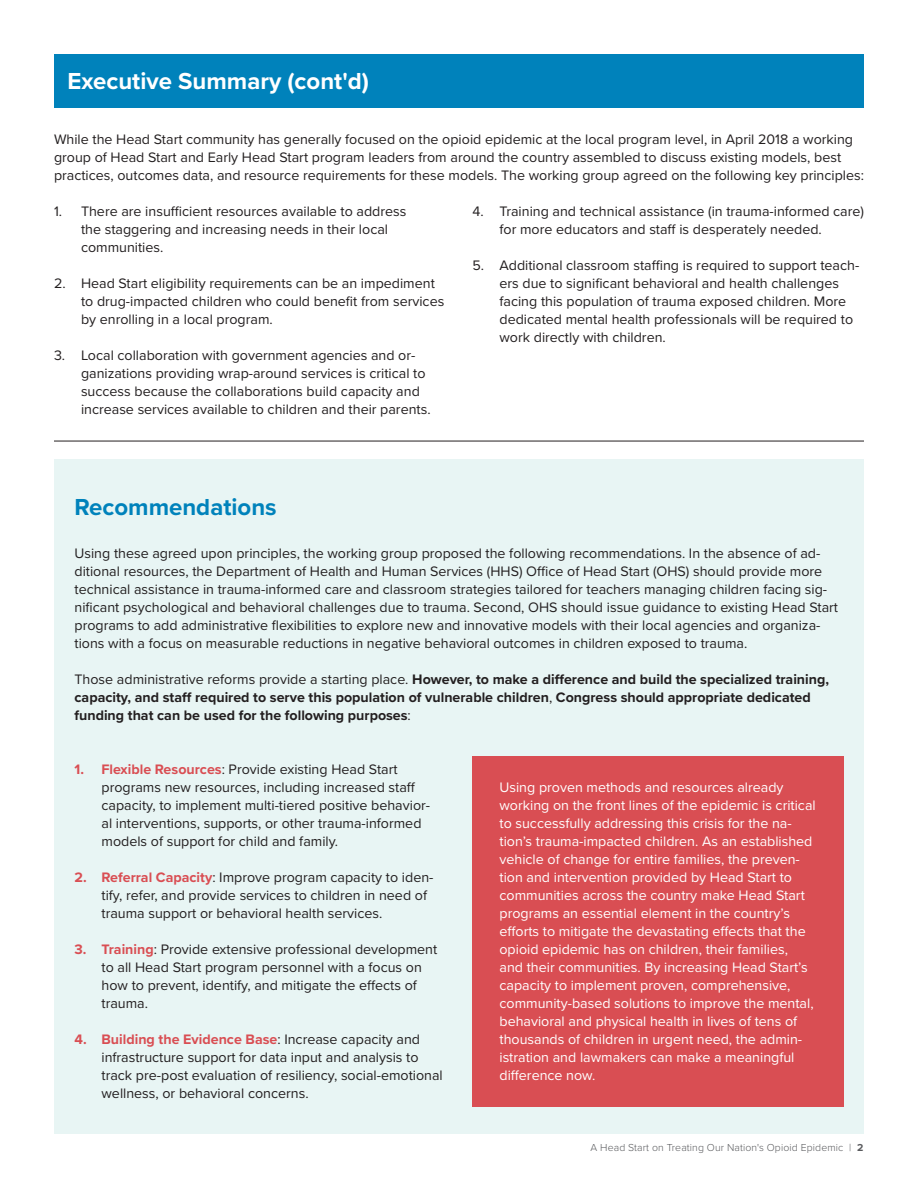
<style>
.page{position:relative;width:918px;height:1188px;background:#fff}
.page>*{position:absolute;margin:0;border:0;box-sizing:border-box;transform-origin:0 0}
.Section_Article_Titl{font:700 24px "Proxima Nova";color:#fff}
.Section_Article_Titl-2{font:700 24px "Proxima Nova";color:#0082bb}
.Body_Text{font:14.25px/18px "Proxima Nova";color:#231f20}
.Body_Text-2{font:14.25px/18px "Proxima Nova";color:#fff}
.Body_Text-3{font:700 14.25px/18px "Proxima Nova";color:#231f20}
.Page_Title{font:300 10.5px "Proxima Nova";letter-spacing:.01em;color:#595a5d}
.s1{font-weight:400}
.s2{font-weight:700;color:#d94e53}
.s3{font-weight:700}
</style>
<div class="page">
<div style="left:54px;top:459px;width:810px;height:675px;background:#e8f5f4"></div>
<div style="left:472px;top:756px;width:371px;height:351px;background:#d94e53"></div>
<hr style="left:54px;top:441px;width:810px;height:1px;background:#231f20">
<div style="left:54px;top:54px;width:810px;height:54px;background:#0082bb"></div>
<p class="Section_Article_Titl" style="left:68px;top:63px;width:303px">Executive Summary (cont'd)</p>
<p class="Body_Text" style="left:54px;top:131px;width:812px">While the Head Start community has generally focused on the opioid epidemic at the local program level, in April 2018 a working group of Head Start and Early Head Start program leaders from around the country assembled to discuss existing models, best practices, outcomes data, and resource requirements for these models. The working group agreed on the following key principles:</p>
<p class="Body_Text" style="left:81px;top:203px;width:327px;text-indent:-27px">1. There are insufficient resources available to address the staggering and increasing needs in their local communities.</p>
<p class="Body_Text" style="left:81px;top:275px;width:365px;text-indent:-27px">2. Head Start eligibility requirements can be an impediment to drug-impacted children who could benefit from services by enrolling in a local program.</p>
<p class="Body_Text" style="left:81px;top:347px;width:351px;text-indent:-27px">3. Local collaboration with government agencies and or&shy;ganizations providing wrap-around services is critical to success because the collaborations build capacity and increase services available to children and their parents.</p>
<p class="Body_Text" style="left:500px;top:203px;width:366px;text-indent:-27px">4. Training and technical assistance (in trauma-informed care) for more educators and staff is desperately needed.</p>
<p class="Body_Text" style="left:500px;top:257px;width:361px;text-indent:-27px">5. Additional classroom staffing is required to support teach&shy;ers due to significant behavioral and health challenges facing this population of trauma exposed children. More dedicated mental health professionals will be required to work directly with children.</p>
<p class="Section_Article_Titl-2" style="left:75px;top:489px;width:204px">Recommendations</p>
<p class="Body_Text" style="left:75px;top:545px;width:765px">Using these agreed upon principles, the working group proposed the following recommendations. In the absence of ad&shy;ditional resources, the Department of Health and Human Services (HHS) Office of Head Start (OHS) should provide more technical assistance in trauma-informed care and classroom strategies tailored for teachers managing children facing sig&shy;nificant psychological and behavioral challenges due to trauma. Second, OHS should issue guidance to existing Head Start programs to add administrative flexibilities to explore new and innovative models with their local agencies and organiza&shy;tions with a focus on measurable reductions in negative behavioral outcomes in children exposed to trauma.</p>
<p class="Body_Text-3" style="left:75px;top:670px;width:756px"><span class="s1">Those administrative reforms provide a starting place.</span> However, to make a difference and build the specialized training, capacity, and staff required to serve this population of vulnerable children<span class="s1">,</span> Congress should appropriate dedicated funding that can be used for the following purposes<span class="s1">:</span></p>
<p class="Body_Text" style="left:102px;top:761px;width:330px;text-indent:-27px"><span class="s2">1. Flexible Resources</span>: Provide existing Head Start programs new resources, including increased staff capacity, to implement multi-tiered positive behavior&shy;al interventions, supports, or other trauma-informed models of support for child and family.</p>
<p class="Body_Text" style="left:102px;top:869px;width:333px;text-indent:-27px"><span class="s2">2. Referral Capacity</span>: Improve program capacity to iden&shy;tify, refer, and provide services to children in need of trauma support or behavioral health services.</p>
<p class="Body_Text" style="left:102px;top:941px;width:337px;text-indent:-27px"><span class="s2">3. Training</span>: Provide extensive professional development to all Head Start program personnel with a focus on how to prevent, identify, and mitigate the effects of trauma.</p>
<p class="Body_Text" style="left:102px;top:1031px;width:343px;text-indent:-27px"><span class="s2">4. Building the Evidence Base</span>: Increase capacity and infrastructure support for data input and analysis to track pre-post evaluation of resiliency, social-emotional wellness, or behavioral concerns.</p>
<p class="Body_Text-2" style="left:500px;top:779px;width:318px">Using proven methods and resources already working on the front lines of the epidemic is critical to successfully addressing this crisis for the na&shy;tion’s trauma-impacted children. As an established vehicle of change for entire families, the preven&shy;tion and intervention provided by Head Start to communities across the country make Head Start programs an essential element in the country’s efforts to mitigate the devastating effects that the opioid epidemic has on children, their families,<br>and their communities. By increasing Head Start’s capacity to implement proven, comprehensive, community-based solutions to improve the mental, behavioral and physical health in lives of tens of thousands of children in urgent need, the admin&shy;istration and lawmakers can make a meaningful difference now.</p>
<p class="Page_Title" style="left:591px;top:1141px;width:274px">A Head Start on Treating Our Nation's Opioid Epidemic | <span class="s3">2</span></p>
</div>
